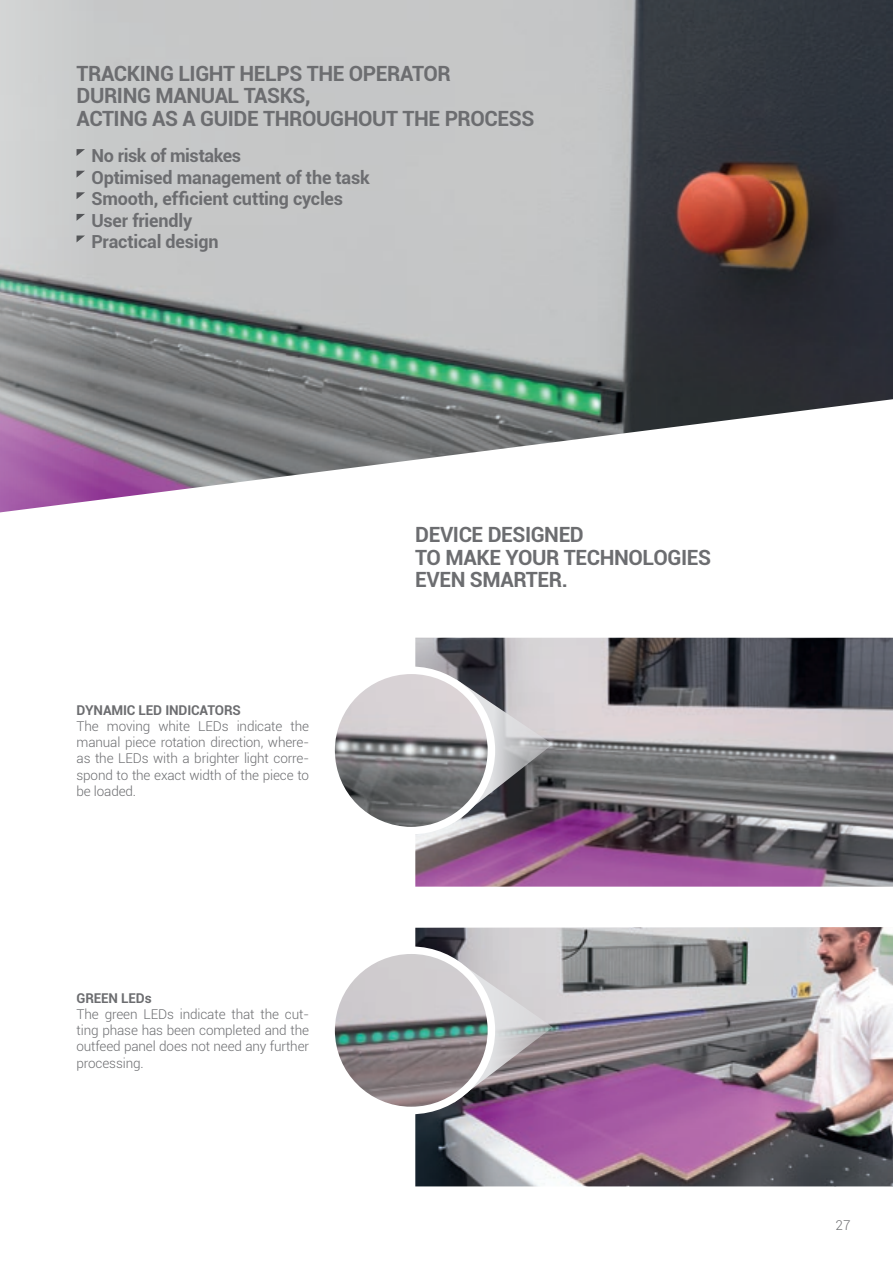
<style>
.page{position:relative;width:893px;height:1263px;background:#fff}
.page>*{position:absolute;margin:0;border:0;box-sizing:border-box;transform-origin:0 0}
.t1{font:700 21px/22.5px "Roboto";letter-spacing:-.02em;color:#6c6d70}
.t2{font:700 18px "Roboto";letter-spacing:-.01em;color:#6c6d70}
.t3{font:300 13.5px/16.2px "Roboto";letter-spacing:-.01em;color:#6c6d70;text-align:justify}
.t4{font:700 13.5px "Roboto";letter-spacing:-.01em;color:#6c6d70}
</style>
<div class="page">
<img style="left:415px;top:927px;width:478px;height:259px">
<img style="left:415px;top:638px;width:478px;height:249px">
<img style="left:0;top:0;width:893px;height:513px">
<svg style="left:454px;top:679px;width:99px;height:143px;background:#969599"></svg>
<img style="left:331px;top:670px;width:160px;height:160px;border-radius:80px">
<div style="left:327px;top:666px;width:168px;height:168px;border:8px solid #fff;border-radius:50%"></div>
<svg style="left:454px;top:960px;width:99px;height:142px;background:#b0a9b0"></svg>
<img style="left:331px;top:950px;width:160px;height:160px;border-radius:80px">
<div style="left:327px;top:946px;width:168px;height:168px;border:8px solid #fff;border-radius:50%"></div>
<svg style="left:77px;top:149px;width:8px;height:7px"></svg>
<svg style="left:77px;top:171px;width:8px;height:7px"></svg>
<svg style="left:77px;top:192px;width:8px;height:7px"></svg>
<svg style="left:77px;top:214px;width:8px;height:7px"></svg>
<svg style="left:77px;top:235px;width:8px;height:7px"></svg>
<p class="t1" style="left:77px;top:61px;width:459px">TRACKING LIGHT HELPS THE OPERATOR<br>DURING MANUAL TASKS,<br>ACTING AS A GUIDE THROUGHOUT THE PROCESS</p>
<p class="t2" style="left:91px;top:143px;width:151px">No risk of mistakes</p>
<p class="t2" style="left:91px;top:165px;width:280px">Optimised management of the task</p>
<p class="t2" style="left:91px;top:186px;width:253px">Smooth, efficient cutting cycles</p>
<p class="t2" style="left:91px;top:208px;width:102px">User friendly</p>
<p class="t2" style="left:91px;top:229px;width:129px">Practical design</p>
<p class="t4" style="left:77px;top:700px;width:166px">DYNAMIC LED INDICATORS</p>
<p class="t3" style="left:77px;top:717px;width:234px">The moving white LEDs indicate the manual piece rotation direction, where&shy;as the LEDs with a brighter light corre&shy;spond to the exact width of the piece to be loaded.</p>
<p class="t4" style="left:77px;top:988px;width:77px">GREEN LEDs</p>
<p class="t3" style="left:77px;top:1005px;width:234px">The green LEDs indicate that the cut&shy;ting phase has been completed and the outfeed panel does not need any further processing.</p>
<p class="t1" style="left:415px;top:523px;width:297px">DEVICE DESIGNED<br>TO MAKE YOUR TECHNOLOGIES<br>EVEN SMARTER.</p>
<p class="t3" style="left:836px;top:1216px;width:16px">27</p>
</div>
